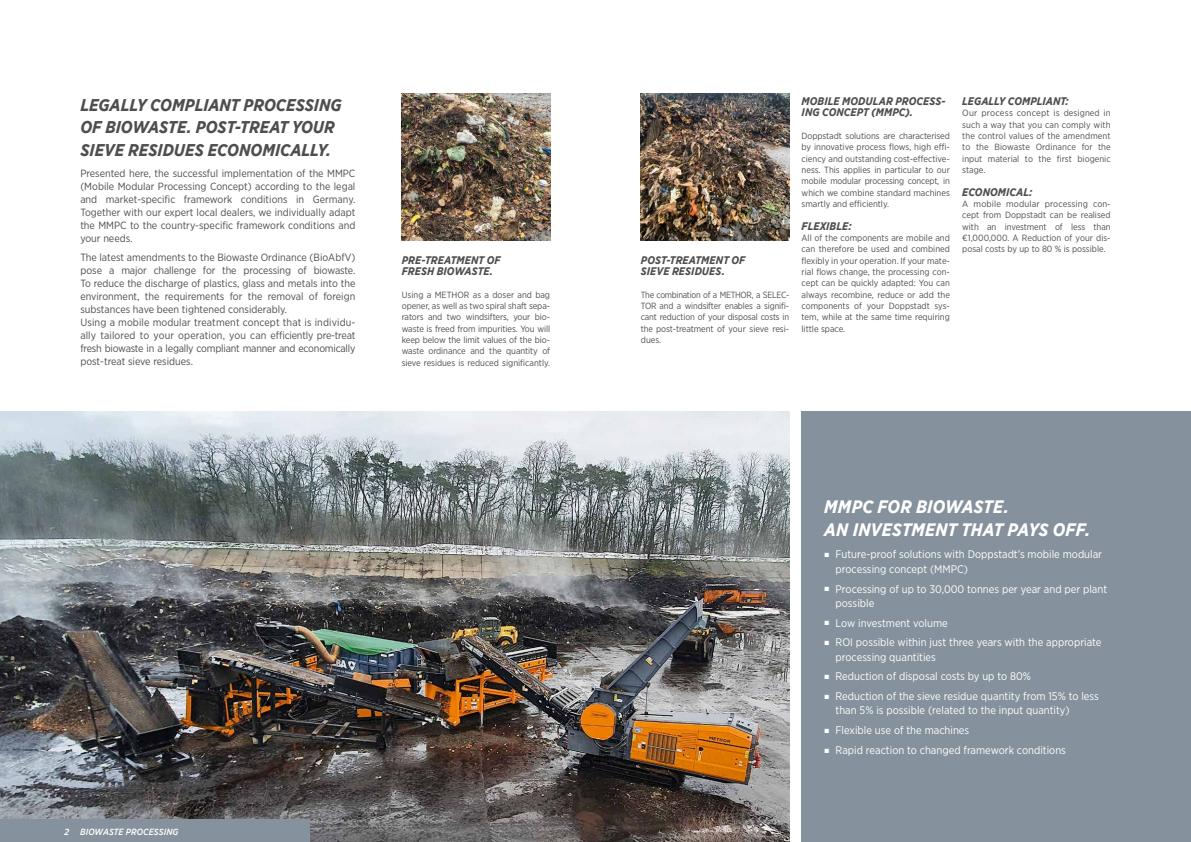
<style>
.page{position:relative;width:1191px;height:842px;background:#fff}
.page>*{position:absolute;margin:0;border:0;box-sizing:border-box;transform-origin:0 0}
.t1{font:italic 700 18px/22.7px "Gotham Narrow";letter-spacing:.005em;color:#fff}
.t2{font:italic 700 17px/22.7px "Gotham Narrow";letter-spacing:-.005em;color:#4e4e50}
.t3{font:11px/14.2px "Gotham Narrow";color:#fff}
.t4{font:italic 700 11px/11.3px "Gotham Narrow";letter-spacing:.005em;color:#4e4e50}
.t5{font:10.5px/13px "Gotham Narrow";color:#4e4e50;text-align:justify}
.t6{font:9px/11.3px "Gotham Narrow";color:#4e4e50;text-align:justify}
.t7{font:italic 500 9px "Gotham Narrow";letter-spacing:.01em;color:#fff}
.s1{font-family:"Arial";font-size:9px}
</style>
<div class="page">
<img style="left:0;top:411px;width:789px;height:431px">
<div style="left:0;top:819px;width:309px;height:23px;background:#85919c"></div>
<div style="left:801px;top:411px;width:390px;height:431px;background:#85919c"></div>
<img style="left:641px;top:94px;width:148px;height:147px">
<img style="left:402px;top:94px;width:148px;height:147px">
<h2 class="t2" style="left:80px;top:93px;width:263px">LEGALLY COMPLIANT PROCESSING<br>OF BIOWASTE. POST-TREAT YOUR<br>SIEVE RESIDUES ECONOMICALLY.</h2>
<p class="t5" style="left:80px;top:167px;width:276px">Presented here, the successful implementation of the MMPC (Mobile Modular Processing Concept) according to the legal and market-specific framework conditions in Germany.<br>Together with our expert local dealers, we individually adapt the MMPC to the country-specific framework conditions and your needs.</p>
<p class="t5" style="left:80px;top:251px;width:276px;text-align:left">The latest amendments to the Biowaste Ordinance (BioAbfV) pose a major challenge for the processing of biowaste.<br>To reduce the discharge of plastics, glass and metals into the environment, the requirements for the removal of foreign substances have been tightened considerably.<br>Using a mobile modular treatment concept that is individu&shy;ally tailored to your operation, you can efficiently pre-treat fresh biowaste in a legally compliant manner and economically post-treat sieve residues.</p>
<p class="t4" style="left:402px;top:254px;width:100px">PRE-TREATMENT OF<br>FRESH BIOWASTE.</p>
<p class="t6" style="left:402px;top:289px;width:150px">Using a METHOR as a doser and bag opener, as well as two spiral shaft sepa&shy;rators and two windsifters, your bio&shy;waste is freed from impurities. You will keep below the limit values of the bio&shy;waste ordinance and the quantity of sieve residues is reduced significantly.</p>
<p class="t7" style="left:64px;top:826px;width:115px">2 BIOWASTE PROCESSING</p>
<p class="t4" style="left:641px;top:254px;width:106px">POST-TREATMENT OF<br>SIEVE RESIDUES.</p>
<p class="t6" style="left:641px;top:289px;width:150px">The combination of a METHOR, a SELEC-TOR and a windsifter enables a signifi&shy;cant reduction of your disposal costs in the post-treatment of your sieve resi&shy;dues.</p>
<p class="t4" style="left:801px;top:95px;width:145px">MOBILE MODULAR PROCESS-<br>ING CONCEPT (MMPC).</p>
<p class="t6" style="left:801px;top:130px;width:150px">Doppstadt solutions are characterised by innovative process flows, high effi&shy;ciency and outstanding cost-effective&shy;ness. This applies in particular to our mobile modular processing concept, in which we combine standard machines smartly and efficiently.</p>
<p class="t4" style="left:801px;top:220px;width:52px">FLEXIBLE:</p>
<p class="t6" style="left:801px;top:232px;width:150px">All of the components are mobile and can therefore be used and combined flexibly in your operation. If your mate&shy;rial flows change, the processing con&shy;cept can be quickly adapted: You can always recombine, reduce or add the components of your Doppstadt sys&shy;tem, while at the same time requiring little space.</p>
<p class="t4" style="left:962px;top:95px;width:108px">LEGALLY COMPLIANT:</p>
<p class="t6" style="left:962px;top:107px;width:150px">Our process concept is designed in such a way that you can comply with the control values of the amendment to the Biowaste Ordinance for the input material to the first biogenic stage.</p>
<p class="t4" style="left:962px;top:186px;width:72px">ECONOMICAL:</p>
<p class="t6" style="left:962px;top:198px;width:150px">A mobile modular processing con&shy;cept from Doppstadt can be realised with an investment of less than €1,000,000. A Reduction of your dis&shy;posal costs by up to 80 % is possible.</p>
<h1 class="t1" style="left:824px;top:495px;width:268px">MMPC FOR BIOWASTE.<br>AN INVESTMENT THAT PAYS OFF.</h1>
<p class="t3" style="left:835px;top:547px;width:268px;text-indent:-11px"><span class="s1">■</span> Future-proof solutions with Doppstadt’s mobile modular processing concept (MMPC)</p>
<p class="t3" style="left:835px;top:581px;width:273px;text-indent:-11px"><span class="s1">■</span> Processing of up to 30,000 tonnes per year and per plant possible</p>
<p class="t3" style="left:824px;top:615px;width:125px"><span class="s1">■</span> Low investment volume</p>
<p class="t3" style="left:835px;top:635px;width:267px;text-indent:-11px"><span class="s1">■</span> ROI possible within just three years with the appropriate processing quantities</p>
<p class="t3" style="left:824px;top:669px;width:208px"><span class="s1">■</span> Reduction of disposal costs by up to 80%</p>
<p class="t3" style="left:835px;top:689px;width:265px;text-indent:-11px"><span class="s1">■</span> Reduction of the sieve residue quantity from 15% to less than 5% is possible (related to the input quantity)</p>
<p class="t3" style="left:824px;top:723px;width:147px"><span class="s1">■</span> Flexible use of the machines</p>
<p class="t3" style="left:824px;top:743px;width:243px"><span class="s1">■</span> Rapid reaction to changed framework conditions</p>
</div>
